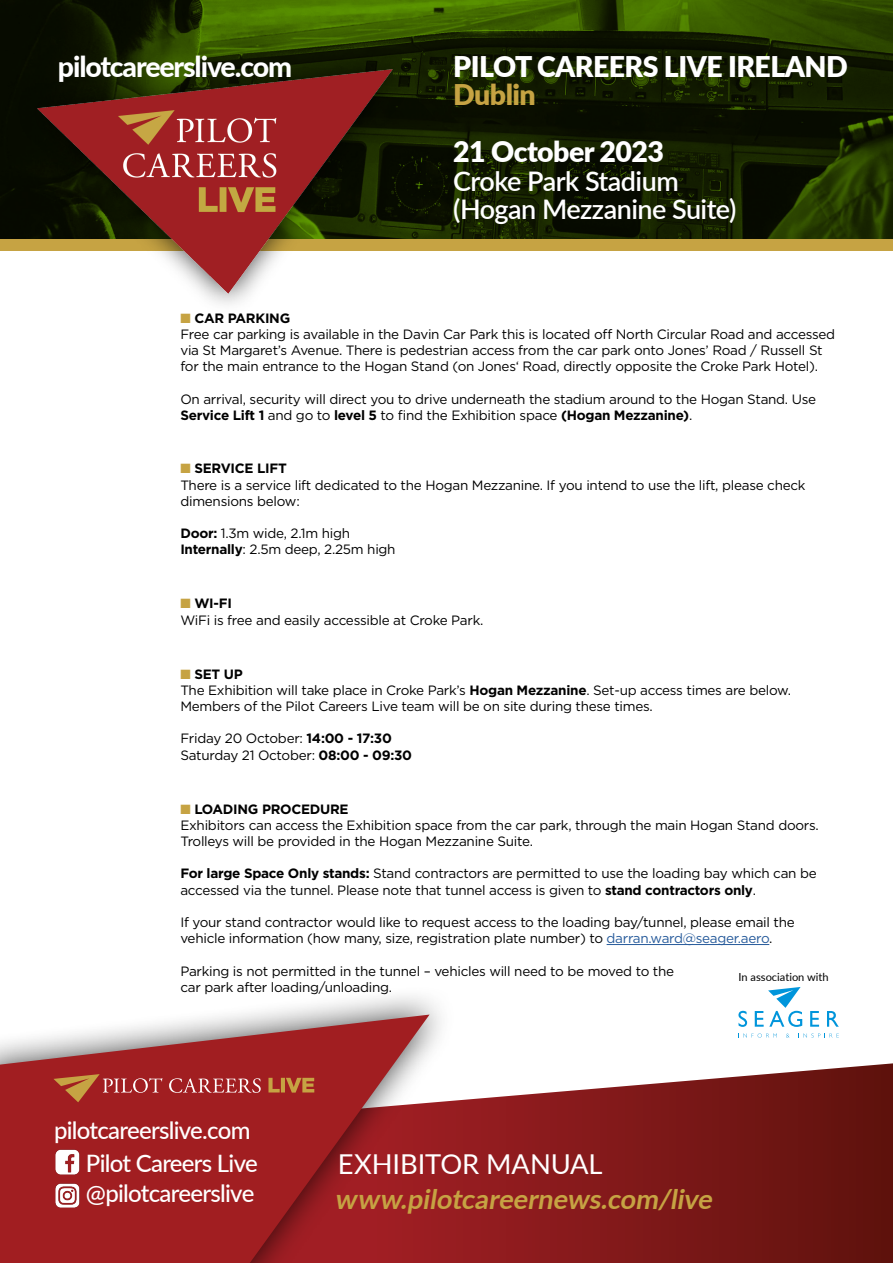
<style>
.page{position:relative;width:893px;height:1263px;background:#fff}
.page>*{position:absolute;margin:0;border:0;box-sizing:border-box;transform-origin:0 0}
.t1{font:900 28.5px "Lato";letter-spacing:-.02em;color:#fff}
.t2{font:800 28.5px "Lato";letter-spacing:-.04em;color:#fff}
.t3{font:900 28.5px "Lato";letter-spacing:-.02em;color:#c6a343}
.t4{font:27.45px "Lato";letter-spacing:-.005em;color:#fff}
.t5{font:italic 700 27.3px "Lato";color:#c6a343}
.t6{font:600 27px/28.5px "Lato";letter-spacing:-.02em;color:#fff}
.t7{font:500 24px "Lato";letter-spacing:-.03em;color:#fff}
.t8{font:13.5px/16.2px "Gotham";letter-spacing:-.02em;color:#000}
.t9{font:700 13.5px "Gotham";letter-spacing:-.02em;color:#000}
.t10{font:11.1px "Lato";color:#000}
.s1{color:#c6a343}
.s2{font-weight:700}
.s3{color:#275b9b}
</style>
<div class="page">
<svg style="left:827px;top:1011px;width:12px;height:16px"></svg>
<svg style="left:810px;top:1011px;width:9px;height:16px"></svg>
<svg style="left:738px;top:1011px;width:9px;height:16px"></svg>
<svg style="left:755px;top:987px;width:47px;height:40px"></svg>
<svg style="left:738px;top:1033px;width:39px;height:4px"></svg>
<svg style="left:798px;top:1033px;width:41px;height:4px"></svg>
<svg style="left:0;top:0;width:893px;height:240px;background:#1b2a00"></svg>
<div style="left:0;top:240px;width:893px;height:11px;background:#c6a343"></div>
<div style="left:15px;top:45px;width:399px;height:271px;background:#000;opacity:.75"></div>
<img style="left:37px;top:70px;width:355px;height:224px">
<hr style="left:607px;top:944px;width:162px;height:1px;background:#275b9b">
<svg style="left:456px;top:1063px;width:437px;height:200px;background:#862d2c"></svg>
<div style="left:0;top:985px;width:456px;height:278px;background:#000;opacity:.75"></div>
<svg style="left:0;top:1014px;width:430px;height:249px;background:#a7383b"></svg>
<svg style="left:268px;top:1078px;width:46px;height:14px"></svg>
<svg style="left:53px;top:1074px;width:208px;height:28px;background:#ad3f38"></svg>
<img style="left:54px;top:1149px;width:27px;height:26px">
<img style="left:54px;top:1182px;width:27px;height:27px">
<h1 class="t2" style="left:58px;top:45px;width:236px">pilotcareerslive.com</h1>
<h1 class="t1" style="left:453px;top:45px;width:396px">PILOT CAREERS LIVE IRELAND</h1>
<h1 class="t3" style="left:453px;top:74px;width:84px">Dublin</h1>
<h1 class="t1" style="left:453px;top:131px;width:212px">21 October 2023</h1>
<h3 class="t6" style="left:453px;top:166px;width:285px">Croke Park Stadium (Hogan Mezzanine Suite)</h3>
<p class="t9" style="left:180px;top:309px;width:111px"><span class="s1">■</span> CAR PARKING</p>
<p class="t8" style="left:180px;top:326px;width:656px">Free car parking is available in the Davin Car Park this is located off North Circular Road and accessed via St Margaret’s Avenue. There is pedestrian access from the car park onto Jones’ Road / Russell St for the main entrance to the Hogan Stand (on Jones‘ Road, directly opposite the Croke Park Hotel).</p>
<p class="t8" style="left:180px;top:391px;width:637px">On arrival, security will direct you to drive underneath the stadium around to the Hogan Stand. Use<br><span class="s2">Service Lift 1</span> and go to <span class="s2">level 5</span> to find the Exhibition space <span class="s2">(Hogan Mezzanine)</span>.</p>
<p class="t9" style="left:180px;top:460px;width:108px"><span class="s1">■</span> SERVICE LIFT</p>
<p class="t8" style="left:180px;top:476px;width:627px">There is a service lift dedicated to the Hogan Mezzanine. If you intend to use the lift, please check dimensions below:</p>
<p class="t8" style="left:180px;top:525px;width:171px"><span class="s2">Door:</span> 1.3m wide, 2.1m high</p>
<p class="t8" style="left:180px;top:541px;width:217px"><span class="s2">Internally</span>: 2.5m deep, 2.25m high</p>
<p class="t9" style="left:180px;top:595px;width:53px"><span class="s1">■</span> WI-FI</p>
<p class="t8" style="left:180px;top:611px;width:304px">WiFi is free and easily accessible at Croke Park.</p>
<p class="t9" style="left:180px;top:665px;width:64px"><span class="s1">■</span> SET UP</p>
<p class="t8" style="left:180px;top:682px;width:612px">The Exhibition will take place in Croke Park’s <span class="s2">Hogan Mezzanine</span>. Set-up access times are below.<br>Members of the Pilot Careers Live team will be on site during these times.</p>
<p class="t8" style="left:180px;top:730px;width:213px">Friday 20 October: <span class="s2">14:00 - 17:30</span></p>
<p class="t8" style="left:180px;top:746px;width:233px">Saturday 21 October: <span class="s2">08:00 - 09:30</span></p>
<p class="t9" style="left:180px;top:800px;width:170px"><span class="s1">■</span> LOADING PROCEDURE</p>
<p class="t8" style="left:180px;top:817px;width:640px">Exhibitors can access the Exhibition space from the car park, through the main Hogan Stand doors.<br>Trolleys will be provided in the Hogan Mezzanine Suite.</p>
<p class="t8" style="left:180px;top:865px;width:638px"><span class="s2">For large Space Only stands:</span> Stand contractors are permitted to use the loading bay which can be accessed via the tunnel. Please note that tunnel access is given to <span class="s2">stand contractors only</span>.</p>
<p class="t8" style="left:180px;top:914px;width:616px">If your stand contractor would like to request access to the loading bay/tunnel, please email the vehicle information (how many, size, registration plate number) to <span class="s3">darran.ward@seager.aero</span>.</p>
<p class="t8" style="left:180px;top:962px;width:495px">Parking is not permitted in the tunnel – vehicles will need to be moved to the car park after loading/unloading.</p>
<p class="t10" style="left:738px;top:969px;width:92px">In association with</p>
<p class="t7" style="left:54px;top:1113px;width:198px">pilotcareerslive.com</p>
<p class="t7" style="left:86px;top:1146px;width:173px">Pilot Careers Live</p>
<p class="t7" style="left:86px;top:1176px;width:170px">@pilotcareerslive</p>
<p class="t5" style="left:334px;top:1179px;width:385px">www.pilotcareernews.com/live</p>
<p class="t4" style="left:338px;top:1144px;width:266px">EXHIBITOR MANUAL</p>
</div>
